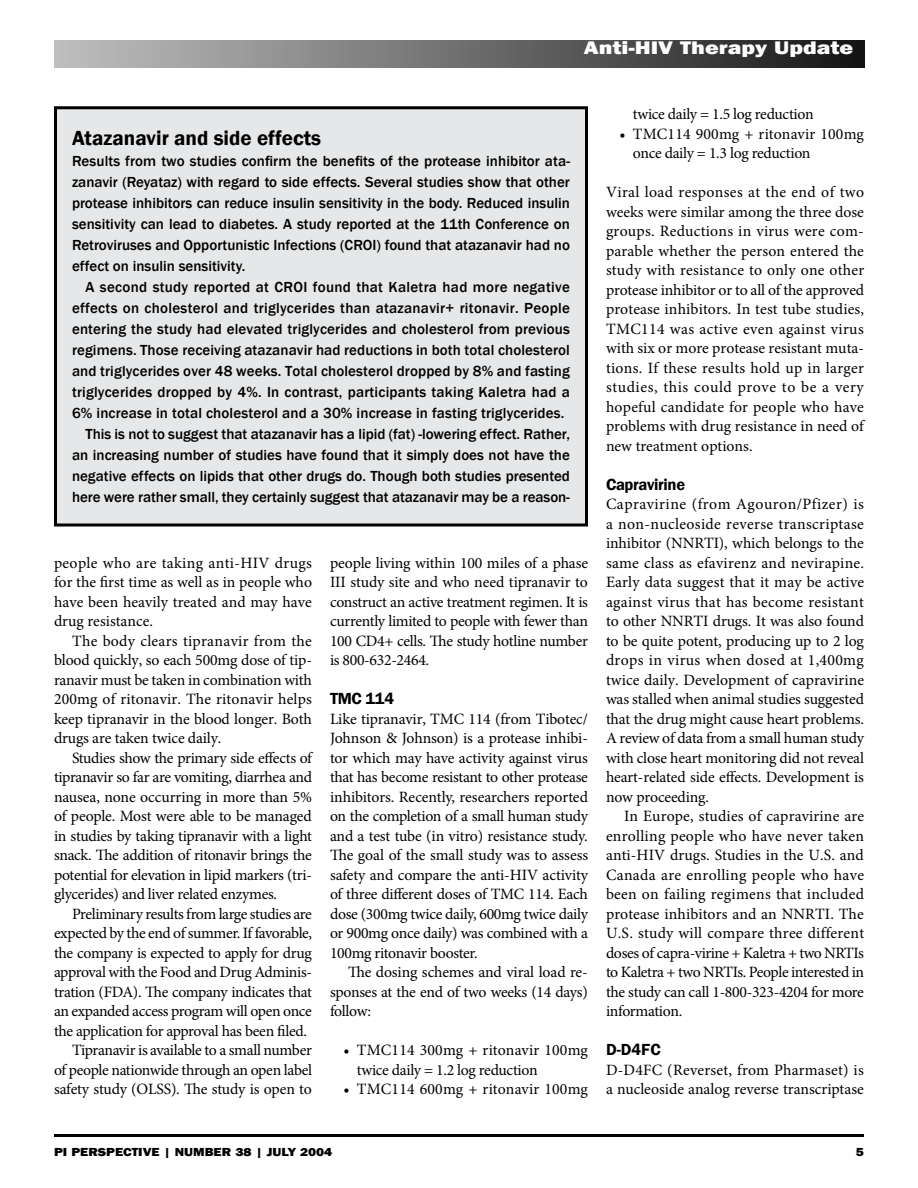
<style>
.page{position:relative;width:918px;height:1188px;background:#fff}
.page>*{position:absolute;margin:0;border:0;box-sizing:border-box;transform-origin:0 0}
.t1{font:600 21px "Franklin Gothic";color:#000}
.t2{font:800 18.75px "Franklin Gothic";color:#fff;scale:1.25 1}
.t3{font:600 16.5px "Franklin Gothic";letter-spacing:-.02em;color:#000}
.t4{font:15.75px/19.5px "Minion Pro";letter-spacing:-.015em;color:#000;text-align:justify}
.t5{font:15.75px/19.5px "Minion Pro";letter-spacing:.005em;color:#000}
.t6{font:15.75px "Minion Pro";letter-spacing:.015em;color:#000}
.t7{font:500 15px/21px "Franklin Gothic";letter-spacing:.01em;color:#000;text-align:justify}
.t8{font:800 12px "Franklin Gothic";color:#000;scale:1.15 1}
</style>
<div class="page">
<img style="left:54px;top:40px;width:810px;height:28px">
<hr style="left:54px;top:1134px;width:810px;height:3px;background:#000">
<div style="left:56px;top:108px;width:530px;height:417px;background:#e6e7e8"></div>
<div style="left:54px;top:106px;width:534px;height:420px;border:3px solid #000"></div>
<p class="t2" style="left:584px;top:35px;width:217px">ANTI-HIV THERAPY UPDATE</p>
<h1 class="t1" style="left:72px;top:125px;width:251px">Atazanavir and side effects</h1>
<p class="t7" style="left:72px;top:150px;width:500px">Results from two studies confirm the benefits of the protease inhibitor ata&shy;zanavir (Reyataz) with regard to side effects. Several studies show that other protease inhibitors can reduce insulin sensitivity in the body. Reduced insulin sensitivity can lead to diabetes. A study reported at the 11th Conference on Retroviruses and Opportunistic Infections (CROI) found that atazanavir had no effect on insulin sensitivity.</p>
<p class="t7" style="left:86px;top:276px;width:486px">A second study reported at CROI found that Kaletra had more negative</p>
<p class="t7" style="left:72px;top:297px;width:499px">effects on cholesterol and triglycerides than atazanavir+ ritonavir. People</p>
<p class="t7" style="left:72px;top:318px;width:499px">entering the study had elevated triglycerides and cholesterol from previous</p>
<p class="t7" style="left:72px;top:339px;width:499px">regimens. Those receiving atazanavir had reductions in both total cholesterol</p>
<p class="t7" style="left:72px;top:360px;width:500px">and triglycerides over 48 weeks. Total cholesterol dropped by 8% and fasting</p>
<p class="t7" style="left:72px;top:381px;width:499px">triglycerides dropped by 4%. In contrast, participants taking Kaletra had a</p>
<p class="t7" style="left:72px;top:402px;width:494px">6% increase in total cholesterol and a 30% increase in fasting triglycerides.</p>
<p class="t7" style="left:86px;top:423px;width:486px">This is not to suggest that atazanavir has a lipid (fat) -lowering effect. Rather,</p>
<p class="t7" style="left:72px;top:444px;width:499px">an increasing number of studies have found that it simply does not have the</p>
<p class="t7" style="left:72px;top:465px;width:499px">negative effects on lipids that other drugs do. Though both studies presented</p>
<p class="t7" style="left:72px;top:486px;width:499px">here were rather small, they certainly suggest that atazanavir may be a reason-</p>
<p class="t4" style="left:54px;top:553px;width:260px">people who are taking anti-HIV drugs for the first time as well as in people who have been heavily treated and may have drug resistance.</p>
<p class="t4" style="left:54px;top:631px;width:260px;text-indent:18px">The body clears tipranavir from the blood quickly, so each 500mg dose of tip&shy;ranavir must be taken in combination with 200mg of ritonavir. The ritonavir helps keep tipranavir in the blood longer. Both drugs are taken twice daily.</p>
<p class="t4" style="left:54px;top:748px;width:260px;text-indent:18px">Studies show the primary side effects of tipranavir so far are vomiting, diarrhea and nausea, none occurring in more than 5% of people. Most were able to be managed in studies by taking tipranavir with a light snack. The addition of ritonavir brings the potential for elevation in lipid markers (tri&shy;glycerides) and liver related enzymes.</p>
<p class="t4" style="left:72px;top:904px;width:241px">Preliminary results from large studies are</p>
<p class="t4" style="left:54px;top:923px;width:260px">expected by the end of summer. If favorable,</p>
<p class="t4" style="left:54px;top:943px;width:259px">the company is expected to apply for drug</p>
<p class="t4" style="left:54px;top:962px;width:260px">approval with the Food and Drug Adminis-</p>
<p class="t4" style="left:54px;top:982px;width:259px">tration (FDA). The company indicates that</p>
<p class="t4" style="left:54px;top:1001px;width:259px">an expanded access program will open once</p>
<p class="t4" style="left:54px;top:1021px;width:255px">the application for approval has been filed.</p>
<p class="t4" style="left:72px;top:1040px;width:241px">Tipranavir is available to a small number</p>
<p class="t4" style="left:54px;top:1060px;width:260px">of people nationwide through an open label</p>
<p class="t4" style="left:54px;top:1079px;width:259px">safety study (OLSS). The study is open to</p>
<p class="t4" style="left:330px;top:553px;width:260px">people living within 100 miles of a phase III study site and who need tipranavir to construct an active treatment regimen. It is currently limited to people with fewer than 100 CD4+ cells. The study hotline number is 800-632-2464.</p>
<p class="t3" style="left:330px;top:689px;width:66px">TMC 114</p>
<p class="t4" style="left:330px;top:709px;width:260px">Like tipranavir, TMC 114 (from Tibotec/ Johnson &amp; Johnson) is a protease inhibi&shy;tor which may have activity against virus that has become resistant to other protease inhibitors. Recently, researchers reported on the completion of a small human study and a test tube (in vitro) resistance study.<br>The goal of the small study was to assess safety and compare the anti-HIV activity of three different doses of TMC 114. Each dose (300mg twice daily, 600mg twice daily or 900mg once daily) was combined with a 100mg ritonavir booster.</p>
<p class="t4" style="left:330px;top:963px;width:259px;text-indent:18px">The dosing schemes and viral load re&shy;sponses at the end of two weeks (14 days) follow:</p>
<p class="t4" style="left:357px;top:1040px;width:233px;text-indent:-13px">• TMC114 300mg + ritonavir 100mg twice daily = 1.2 log reduction</p>
<p class="t6" style="left:343px;top:1079px;width:246px">• TMC114 600mg + ritonavir 100mg</p>
<p class="t4" style="left:633px;top:105px;width:182px">twice daily = 1.5 log reduction</p>
<p class="t4" style="left:633px;top:124px;width:233px;text-indent:-13px">• TMC114 900mg + ritonavir 100mg once daily = 1.3 log reduction</p>
<p class="t4" style="left:606px;top:183px;width:260px">Viral load responses at the end of two weeks were similar among the three dose groups. Reductions in virus were com&shy;parable whether the person entered the study with resistance to only one other protease inhibitor or to all of the approved protease inhibitors. In test tube studies, TMC114 was active even against virus with six or more protease resistant muta&shy;tions. If these results hold up in larger studies, this could prove to be a very hopeful candidate for people who have problems with drug resistance in need of new treatment options.</p>
<p class="t3" style="left:606px;top:474px;width:81px">Capravirine</p>
<p class="t4" style="left:606px;top:495px;width:260px">Capravirine (from Agouron/Pfizer) is a non-nucleoside reverse transcriptase inhibitor (NNRTI), which belongs to the same class as efavirenz and nevirapine.<br>Early data suggest that it may be active against virus that has become resistant to other NNRTI drugs. It was also found to be quite potent, producing up to 2 log drops in virus when dosed at 1,400mg twice daily. Development of capravirine was stalled when animal studies suggested that the drug might cause heart problems.<br>A review of data from a small human study with close heart monitoring did not reveal heart-related side effects. Development is now proceeding.</p>
<p class="t4" style="left:606px;top:807px;width:260px;text-indent:18px">In Europe, studies of capravirine are enrolling people who have never taken anti-HIV drugs. Studies in the U.S. and Canada are enrolling people who have been on failing regimens that included protease inhibitors and an NNRTI. The U.S. study will compare three different doses of capra-virine + Kaletra + two NRTIs to Kaletra + two NRTIs. People interested in the study can call 1-800-323-4204 for more information.</p>
<p class="t3" style="left:606px;top:1040px;width:56px">D-D4FC</p>
<p class="t5" style="left:606px;top:1060px;width:260px">D-D4FC (Reverset, from Pharmaset) is a nucleoside analog reverse transcriptase</p>
<p class="t8" style="left:54px;top:1144px;width:244px">PI PERSPECTIVE | NUMBER 38 | JULY 2004</p>
<p class="t8" style="left:856px;top:1144px;width:9px">5</p>
</div>
